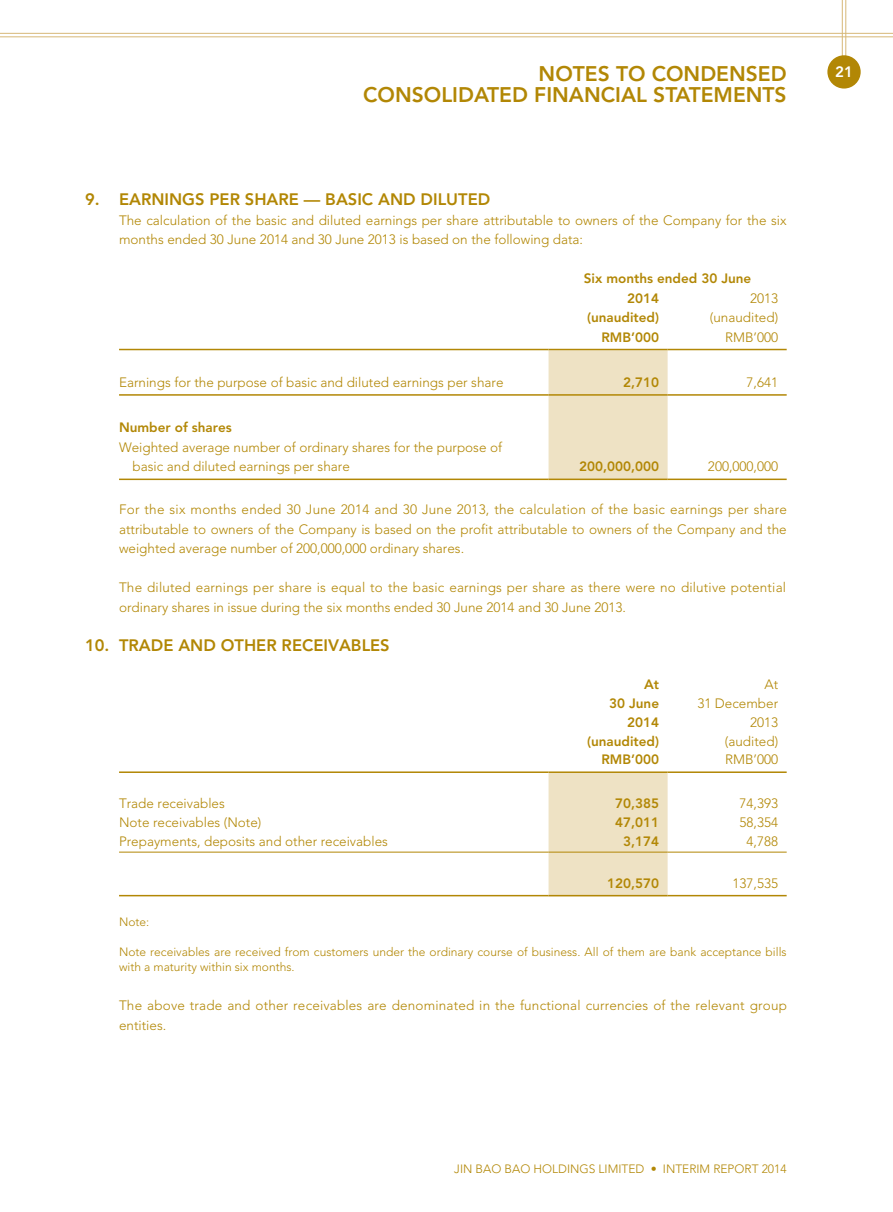
<style>
.page{position:relative;width:893px;height:1212px;background:#fff}
.page>*{position:absolute;margin:0;border:0;box-sizing:border-box;transform-origin:0 0}
.t1{font:800 21px "Avenir LT Std";color:#b28705}
.t2{font:800 16.5px "Avenir LT Std";color:#b28705}
.t3{font:800 15px "Avenir LT Std";color:#fff}
.t4{font:300 13.5px/19.5px "Avenir LT Std";color:#b28705}
.t5{font:800 13.5px/18.8px "Avenir LT Std";color:#b28705}
.t6{font:300 12px/15px "Avenir LT Std";color:#b28705}
</style>
<div class="page">
<svg style="left:0;top:0;width:893px;height:68px"></svg>
<div style="left:827px;top:55px;width:34px;height:34px;background:#b28705;border-radius:50%"></div>
<div style="left:549px;top:350px;width:119px;height:129px;background:#eee2c4"></div>
<hr style="left:119px;top:349px;width:430px;height:1px;background:#b28705">
<hr style="left:549px;top:349px;width:119px;height:1px;background:#b28705">
<hr style="left:668px;top:349px;width:119px;height:1px;background:#b28705">
<hr style="left:119px;top:394px;width:430px;height:2px;background:#b28705">
<hr style="left:549px;top:394px;width:119px;height:2px;background:#b28705">
<hr style="left:668px;top:394px;width:119px;height:2px;background:#b28705">
<hr style="left:119px;top:479px;width:430px;height:1px;background:#b28705">
<hr style="left:549px;top:479px;width:119px;height:1px;background:#b28705">
<hr style="left:668px;top:479px;width:119px;height:1px;background:#b28705">
<div style="left:549px;top:773px;width:119px;height:122px;background:#eee2c4"></div>
<hr style="left:119px;top:771px;width:430px;height:2px;background:#b28705">
<hr style="left:549px;top:771px;width:119px;height:2px;background:#b28705">
<hr style="left:668px;top:771px;width:119px;height:2px;background:#b28705">
<hr style="left:119px;top:852px;width:430px;height:1px;background:#b28705">
<hr style="left:549px;top:852px;width:119px;height:1px;background:#b28705">
<hr style="left:668px;top:852px;width:119px;height:1px;background:#b28705">
<hr style="left:119px;top:895px;width:430px;height:1px;background:#b28705">
<hr style="left:549px;top:895px;width:119px;height:1px;background:#b28705">
<hr style="left:668px;top:895px;width:119px;height:1px;background:#b28705">
<h1 class="t1" style="left:539px;top:61px;width:31px">NOTES</h1>
<h1 class="t1" style="left:616px;top:61px;width:66px">TO CONDENSED</h1>
<p class="t3" style="left:835px;top:63px;width:19px">21</p>
<h1 class="t1" style="left:363px;top:82px;width:29px">CONSOLIDATED</h1>
<h1 class="t1" style="left:534px;top:82px;width:26px">FINANCIAL</h1>
<h1 class="t1" style="left:653px;top:82px;width:27px">STATEMENTS</h1>
<p class="t2" style="left:85px;top:190px;width:78px">9. EARNINGS</p>
<p class="t2" style="left:209px;top:190px;width:137px">PE R SHARE — BASIC</p>
<p class="t2" style="left:378px;top:190px;width:14px">AND</p>
<p class="t2" style="left:421px;top:190px;width:23px">DILUTED</p>
<p class="t4" style="left:119px;top:210px;width:669px">The calculation of the basic and diluted earnings per share attributable to owners of the Company for the six months ended 30 June 2014 and 30 June 2013 is based on the following data:</p>
<p class="t5" style="left:627px;top:269px;width:126px;line-height:19.5px;text-indent:-43px">SIX MONTHS ENDED 30 JUNE<br>2014</p>
<p class="t4" style="left:750px;top:288px;width:30px">2013</p>
<p class="t5" style="left:587px;top:308px;width:74px">(UNAUDITED)</p>
<p class="t4" style="left:710px;top:308px;width:70px">(unaudited)</p>
<p class="t5" style="left:601px;top:327px;width:59px">RMB’000</p>
<p class="t4" style="left:725px;top:327px;width:55px">RMB’000</p>
<p class="t4" style="left:119px;top:373px;width:386px">Earnings for the purpose of basic and diluted earnings per share</p>
<p class="t5" style="left:623px;top:373px;width:37px">2,710</p>
<p class="t4" style="left:747px;top:373px;width:33px">7,641</p>
<p class="t5" style="left:119px;top:418px;width:114px">NUMBER OF SHARES</p>
<p class="t4" style="left:133px;top:437px;width:371px;text-indent:-14px">Weighted average number of ordinary shares for the purpose of basic and diluted earnings per share</p>
<p class="t5" style="left:579px;top:457px;width:81px">200,000,000</p>
<p class="t4" style="left:708px;top:457px;width:72px">200,000,000</p>
<p class="t4" style="left:119px;top:500px;width:669px;text-align:justify">For the six months ended 30 June 2014 and 30 June 2013, the calculation of the basic earnings per share attributable to owners of the Company is based on the profit attributable to owners of the Company and the weighted average number of 200,000,000 ordinary shares.</p>
<p class="t4" style="left:119px;top:578px;width:669px">The diluted earnings per share is equal to the basic earnings per share as there were no dilutive potential ordinary shares in issue during the six months ended 30 June 2014 and 30 June 2013.</p>
<p class="t2" style="left:85px;top:635px;width:67px">10. TRADE</p>
<p class="t2" style="left:178px;top:635px;width:14px">AND</p>
<p class="t2" style="left:221px;top:635px;width:71px">OTHER RECEI</p>
<p class="t2" style="left:328px;top:635px;width:22px">VABLES</p>
<p class="t5" style="left:609px;top:675px;width:51px;text-align:right">AT<br>30 JUNE<br>2014</p>
<p class="t4" style="left:697px;top:675px;width:82px;line-height:18.8px;text-align:right">At<br>31 December<br>2013</p>
<p class="t5" style="left:587px;top:731px;width:74px">(UNAUDITED)</p>
<p class="t4" style="left:725px;top:731px;width:55px">(audited)</p>
<p class="t5" style="left:601px;top:750px;width:59px">RMB’000</p>
<p class="t4" style="left:725px;top:750px;width:55px">RMB’000</p>
<p class="t4" style="left:119px;top:794px;width:107px">Trade receivables</p>
<p class="t5" style="left:615px;top:794px;width:45px">70,385</p>
<p class="t4" style="left:740px;top:794px;width:40px">74,393</p>
<p class="t4" style="left:119px;top:812px;width:144px">Note receivables (Note)</p>
<p class="t5" style="left:615px;top:813px;width:45px">47,011</p>
<p class="t4" style="left:740px;top:812px;width:40px">58,354</p>
<p class="t4" style="left:119px;top:831px;width:270px">Prepayments, deposits and other receivables</p>
<p class="t5" style="left:623px;top:832px;width:37px">3,174</p>
<p class="t4" style="left:747px;top:831px;width:33px">4,788</p>
<p class="t5" style="left:607px;top:874px;width:53px">120,570</p>
<p class="t4" style="left:732px;top:873px;width:47px">137,535</p>
<p class="t6" style="left:119px;top:915px;width:32px">Note:</p>
<p class="t6" style="left:119px;top:945px;width:669px">Note receivables are received from customers under the ordinary course of business. All of them are bank acceptance bills with a maturity within six months.</p>
<p class="t4" style="left:119px;top:996px;width:669px">The above trade and other receivables are denominated in the functional currencies of the relevant group entities.</p>
<p class="t6" style="left:454px;top:1161px;width:334px">JIN BAO BAO HOLDINGS LIMITED • INTERIM REPORT 2014</p>
</div>
